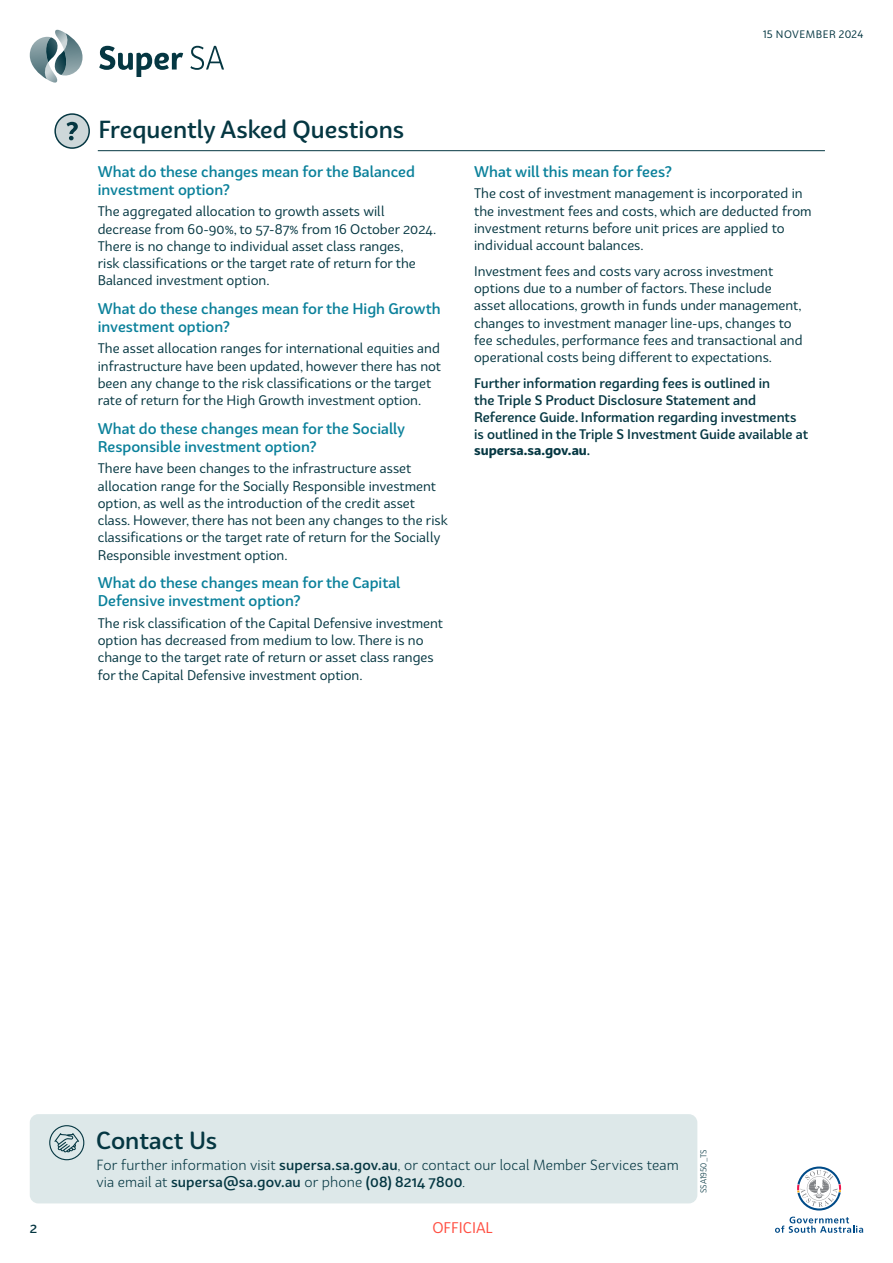
<style>
.page{position:relative;width:893px;height:1263px;background:#fff}
.page>*{position:absolute;margin:0;border:0;box-sizing:border-box;transform-origin:0 0}
.t1{font:500 24px "Bw Surco";color:#053742}
.t2{font:500 15px/18px "Bw Surco";color:#0b819b}
.t3{font:15px "Bw Surco";color:#ff4f42}
.t4{font:14.25px/17.1px "Bw Surco";letter-spacing:.01em;color:#053742}
.t5{font:13.5px/17.2px "Bw Surco";color:#053742}
.t6{font:500 13.5px/16.8px "Bw Surco";color:#053742}
.t7{font:10.5px "Bw Surco";letter-spacing:.04em;color:#053742}
.t8{font:8.25px "Bw Surco";color:#053742}
.s1{font-weight:700}
.s2{font-weight:500}
</style>
<div class="page">
<svg style="left:797px;top:1166px;width:44px;height:44px"></svg>
<svg style="left:775px;top:1216px;width:88px;height:17px"></svg>
<svg style="left:99px;top:46px;width:125px;height:31px"></svg>
<svg style="left:30px;top:30px;width:53px;height:53px"></svg>
<div style="left:30px;top:1114px;width:667px;height:89px;background:#dde8e9;border-radius:9px"></div>
<svg style="left:50px;top:1126px;width:34px;height:34px"></svg>
<div style="left:49px;top:1125px;width:35px;height:35px;border:1px solid #053742;border-radius:50%"></div>
<svg style="left:54px;top:1133px;width:25px;height:19px"></svg>
<hr style="left:98px;top:150px;width:727px;height:1px;background:#053742">
<div style="left:55px;top:114px;width:34px;height:34px;background:#cdd7d9;border-radius:50%"></div>
<div style="left:54px;top:113px;width:36px;height:36px;border:2px solid #053742;border-radius:50%"></div>
<svg style="left:67px;top:122px;width:11px;height:18px"></svg>
<p class="t7" style="left:763px;top:27px;width:102px">15 NOVEMBER 2024</p>
<h1 class="t1" style="left:98px;top:113px;width:307px">Frequently Asked Questions</h1>
<p class="t2" style="left:98px;top:162px;width:319px">What do these changes mean for the Balanced investment option?</p>
<p class="t5" style="left:98px;top:202px;width:340px">The aggregated allocation to growth assets will decrease from 60-90%, to 57-87% from 16 October 2024.<br>There is no change to individual asset class ranges,<br>risk classifications or the target rate of return for the Balanced investment option.</p>
<p class="t2" style="left:98px;top:299px;width:344px">What do these changes mean for the High Growth investment option?</p>
<p class="t5" style="left:98px;top:340px;width:345px">The asset allocation ranges for international equities and infrastructure have been updated, however there has not been any change to the risk classifications or the target rate of return for the High Growth investment option.</p>
<p class="t2" style="left:98px;top:419px;width:309px">What do these changes mean for the Socially<br>Responsible investment option?</p>
<p class="t5" style="left:98px;top:459px;width:351px">There have been changes to the infrastructure asset allocation range for the Socially Responsible investment option, as well as the introduction of the credit asset class. However, there has not been any changes to the risk classifications or the target rate of return for the Socially Responsible investment option.</p>
<p class="t2" style="left:98px;top:573px;width:304px">What do these changes mean for the Capital<br>Defensive investment option?</p>
<p class="t5" style="left:98px;top:614px;width:347px">The risk classification of the Capital Defensive investment option has decreased from medium to low. There is no change to the target rate of return or asset class ranges for the Capital Defensive investment option.</p>
<p class="t2" style="left:474px;top:162px;width:199px">What will this mean for fees?</p>
<p class="t5" style="left:474px;top:184px;width:339px">The cost of investment management is incorporated in the investment fees and costs, which are deducted from investment returns before unit prices are applied to individual account balances.</p>
<p class="t5" style="left:474px;top:262px;width:330px">Investment fees and costs vary across investment options due to a number of factors. These include asset allocations, growth in funds under management, changes to investment manager line-ups, changes to fee schedules, performance fees and transactional and operational costs being different to expectations.</p>
<p class="t6" style="left:474px;top:374px;width:336px">Further information regarding fees is outlined in<br>the Triple S Product Disclosure Statement and Reference Guide. Information regarding investments is outlined in the Triple S Investment Guide available at <span class="s1">supersa.sa.gov.au</span>.</p>
<h1 class="t1" style="left:96px;top:1124px;width:122px">Contact Us</h1>
<p class="t4" style="left:97px;top:1156px;width:584px">For further information visit <span class="s2">supersa.sa.gov.au</span>, or contact our local Member Services team via email at <span class="s2">supersa@sa.gov.au</span> or phone <span class="s2">(08) 8214 7800</span>.</p>
<p class="t6" style="left:30px;top:1219px;width:9px">2</p>
<p class="t3" style="left:432px;top:1218px;width:62px">OFFICIAL</p>
<p class="t8" style="left:698px;top:1193px;width:46px;rotate:-90deg">SSA1950_TS</p>
</div>
